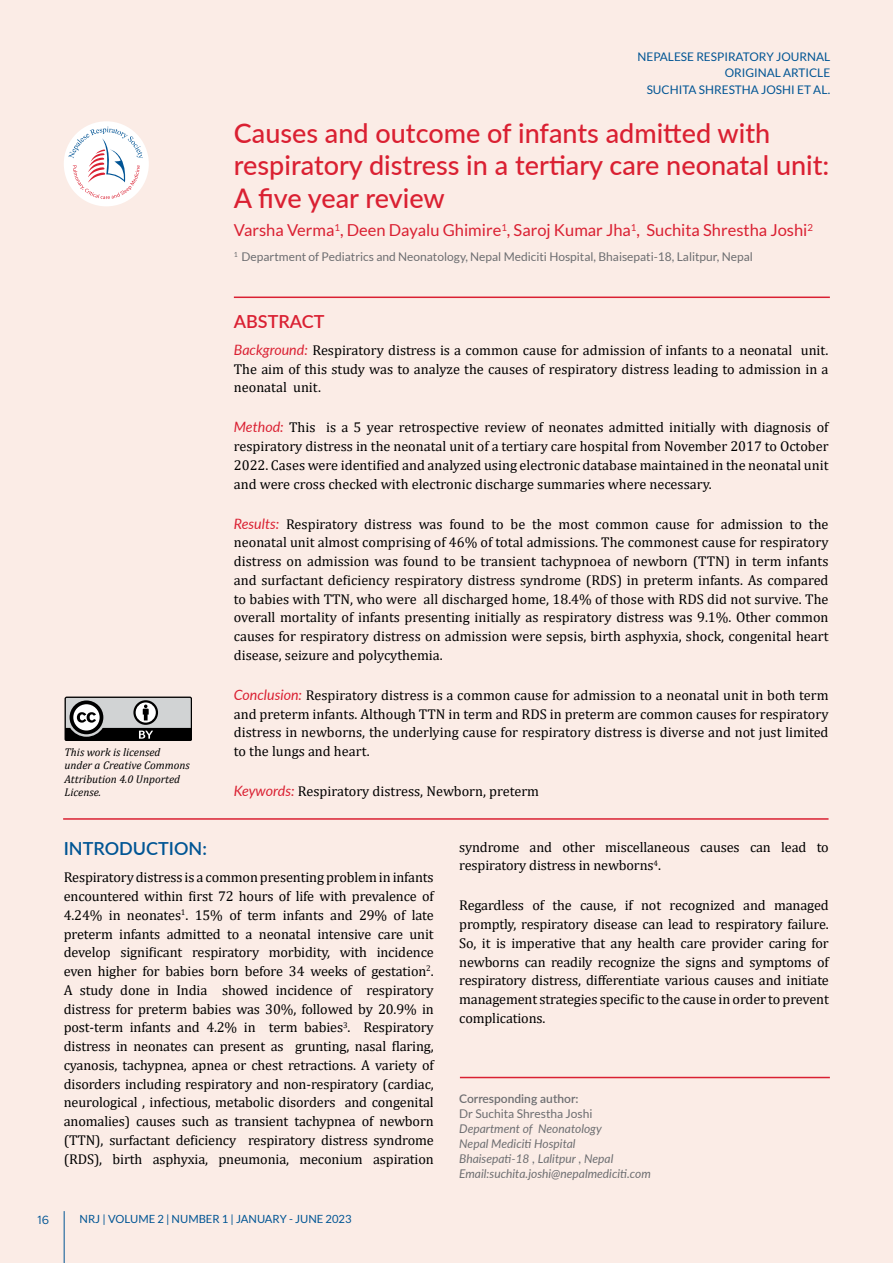
<style>
.page{position:relative;width:893px;height:1263px;background:#fbece6}
.page>*{position:absolute;margin:0;border:0;box-sizing:border-box;transform-origin:0 0}
.t1{font:500 27px/32.4px "Lato";color:#da2032}
.t2{font:600 18px "Lato";color:#005594}
.t3{font:600 18px "Lato";color:#da2032}
.t4{font:16.5px "Lato";color:#da2032}
.t5{font:14.25px/18.8px "Cambria";color:#000;text-align:justify}
.t6{font:12px "Lato";color:#6d6e71}
.t7{font:italic 12px/15px "Lato";color:#6d6e71}
.t8{font:600 12px "Lato";color:#6d6e71}
.t9{font:12px "Metropolis";color:#005594}
.t10{font:11.85px/16.5px "Lato";color:#005594;text-align:right}
.t11{font:italic 11.25px/13.5px "Cambria";color:#000}
.t12{font:11.25px "Lato";color:#005594}
.s1{font-family:"Lato";font-style:italic;color:#da2032}
</style>
<div class="page">
<hr style="left:234px;top:297px;width:596px;height:1px;background:#da2032">
<div style="left:64px;top:121px;width:85px;height:85px;background:#fff;border-radius:50%"></div>
<svg style="left:68px;top:127px;width:75px;height:72px"></svg>
<hr style="left:63px;top:818px;width:765px;height:2px;background:#da2032">
<hr style="left:460px;top:1077px;width:370px;height:1px;background:#da2032">
<svg style="left:65px;top:696px;width:127px;height:45px;background:#828383"></svg>
<hr style="left:64px;top:1211px;width:1px;height:52px;background:#005594">
<p class="t10" style="left:638px;top:48px;width:194px">NEPALESE RESPIRATORY JOURNAL<br>ORIGINAL ARTICLE<br>SUCHITA SHRESTHA JOSHI ET AL.</p>
<h1 class="t1" style="left:234px;top:116px;width:597px">Causes and outcome of infants admitted with respiratory distress in a tertiary care neonatal unit:<br>A five year review</h1>
<p class="t4" style="left:234px;top:221px;width:581px">Varsha Verma<sup>1</sup>, Deen Dayalu Ghimire<sup>1</sup>, Saroj Kumar Jha<sup>1</sup>, Suchita Shrestha Joshi<sup>2</sup></p>
<p class="t11" style="left:65px;top:744px;width:127px">This work is licensed under a Creative Commons<br>Attribution 4.0 Unported<br>License.</p>
<p class="t6" style="left:234px;top:250px;width:521px"><sup>1</sup> Department of Pediatrics and Neonatology, Nepal Mediciti Hospital, Bhaisepati-18, Lalitpur, Nepal</p>
<p class="t3" style="left:234px;top:308px;width:92px">ABSTRACT</p>
<p class="t5" style="left:234px;top:340px;width:596px"><span class="s1">Background:</span> Respiratory distress is a common cause for admission of infants to a neonatal unit.<br>The aim of this study was to analyze the causes of respiratory distress leading to admission in a neonatal unit.</p>
<p class="t5" style="left:234px;top:418px;width:596px"><span class="s1">Method:</span> This is a 5 year retrospective review of neonates admitted initially with diagnosis of respiratory distress in the neonatal unit of a tertiary care hospital from November 2017 to October 2022. Cases were identified and analyzed using electronic database maintained in the neonatal unit and were cross checked with electronic discharge summaries where necessary.</p>
<p class="t5" style="left:234px;top:514px;width:596px"><span class="s1">Results:</span> Respiratory distress was found to be the most common cause for admission to the neonatal unit almost comprising of 46% of total admissions. The commonest cause for respiratory distress on admission was found to be transient tachypnoea of newborn (TTN) in term infants and surfactant deficiency respiratory distress syndrome (RDS) in preterm infants. As compared to babies with TTN, who were all discharged home, 18.4% of those with RDS did not survive. The overall mortality of infants presenting initially as respiratory distress was 9.1%. Other common causes for respiratory distress on admission were sepsis, birth asphyxia, shock, congenital heart disease, seizure and polycythemia.</p>
<p class="t5" style="left:234px;top:686px;width:596px"><span class="s1">Conclusion:</span> Respiratory distress is a common cause for admission to a neonatal unit in both term and preterm infants. Although TTN in term and RDS in preterm are common causes for respiratory distress in newborns, the underlying cause for respiratory distress is diverse and not just limited to the lungs and heart.</p>
<p class="t5" style="left:234px;top:782px;width:307px"><span class="s1">Keywords:</span> Respiratory distress, Newborn, preterm</p>
<p class="t2" style="left:64px;top:835px;width:145px">INTRODUCTION:</p>
<p class="t5" style="left:64px;top:868px;width:371px">Respiratory distress is a common presenting problem in infants encountered within first 72 hours of life with prevalence of 4.24% in neonates<sup>1</sup>. 15% of term infants and 29% of late preterm infants admitted to a neonatal intensive care unit develop significant respiratory morbidity, with incidence even higher for babies born before 34 weeks of gestation<sup>2</sup>.<br>A study done in India showed incidence of respiratory distress for preterm babies was 30%, followed by 20.9% in post-term infants and 4.2% in term babies<sup>3</sup>. Respiratory distress in neonates can present as grunting, nasal flaring, cyanosis, tachypnea, apnea or chest retractions. A variety of disorders including respiratory and non-respiratory (cardiac, neurological , infectious, metabolic disorders and congenital anomalies) causes such as transient tachypnea of newborn (TTN), surfactant deficiency respiratory distress syndrome (RDS), birth asphyxia, pneumonia, meconium aspiration</p>
<p class="t9" style="left:37px;top:1212px;width:13px">16</p>
<p class="t12" style="left:80px;top:1213px;width:274px">NRJ | VOLUME 2 | NUMBER 1 | JANUARY - JUNE 2023</p>
<p class="t5" style="left:459px;top:837px;width:371px">syndrome and other miscellaneous causes can lead to respiratory distress in newborns<sup>4</sup>.</p>
<p class="t5" style="left:459px;top:896px;width:371px">Regardless of the cause, if not recognized and managed promptly, respiratory disease can lead to respiratory failure.<br>So, it is imperative that any health care provider caring for newborns can readily recognize the signs and symptoms of respiratory distress, differentiate various causes and initiate management strategies specific to the cause in order to prevent complications.</p>
<p class="t8" style="left:459px;top:1090px;width:121px">Corresponding author:</p>
<p class="t6" style="left:459px;top:1107px;width:135px">Dr Suchita Shrestha Joshi</p>
<p class="t7" style="left:459px;top:1120px;width:193px">Department of Neonatology<br>Nepal Mediciti Hospital<br>Bhaisepati-18 , Lalitpur , Nepal<br>Email:suchita.joshi@nepalmediciti.com</p>
</div>
